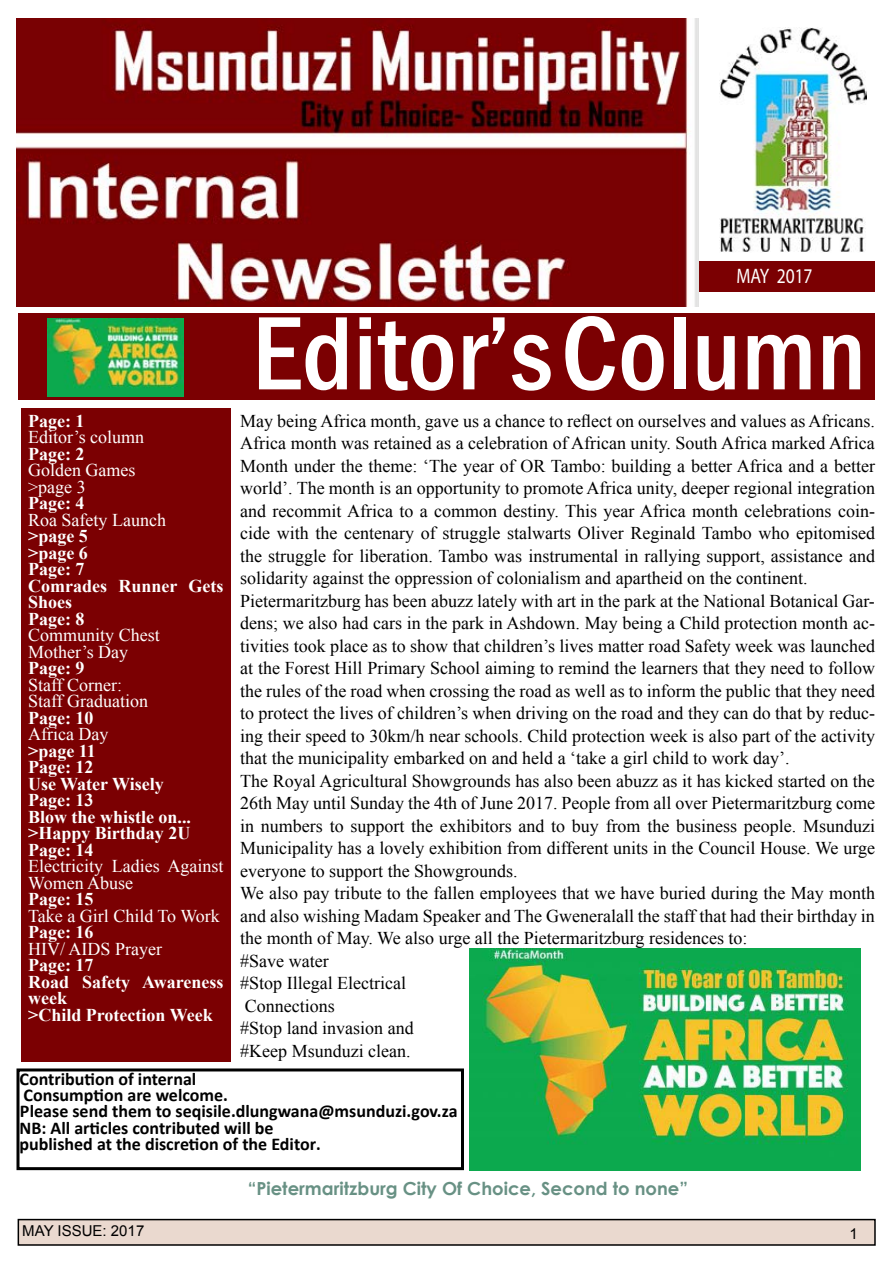
<style>
.page{position:relative;width:893px;height:1263px;background:#fff}
.page>*{position:absolute;margin:0;border:0;box-sizing:border-box;transform-origin:0 0}
.t1{font:500 condensed 108px "Franklin Gothic";color:#fff}
.t2{font:21px "Myriad Pro";color:#fff;scale:.83 1}
.t3{font:18px/22.5px "Times New Roman";color:#000}
.t4{font:700 18px/16.5px "Times New Roman";color:#fff}
.t5{font:18px/16.5px "Times New Roman";color:#fff}
.t6{font:700 18px/16.2px "Calibri";color:#000}
.t7{font:700 18px "Century Gothic";color:#689184}
.t8{font:15px "Arial";color:#000}
.s1{font-size:17.4px}
</style>
<div class="page">
<div style="left:18px;top:1219px;width:857px;height:26px;background:#ead9cf"></div>
<div style="left:18px;top:1219px;width:858px;height:27px;border:2px solid #000"></div>
<div style="left:686px;top:262px;width:189px;height:30px;background:#7b0002"></div>
<div style="left:18px;top:314px;width:857px;height:86px;background:#7b0002"></div>
<img style="left:719px;top:27px;width:147px;height:225px">
<div style="left:21px;top:409px;width:210px;height:653px;background:#7b0002"></div>
<img style="left:16px;top:18px;width:682px;height:288px">
<div style="left:16px;top:1068px;width:448px;height:102px;border:3px solid #000"></div>
<img style="left:48px;top:319px;width:136px;height:77px">
<img style="left:470px;top:948px;width:390px;height:222px">
<p class="t2" style="left:737px;top:263px;width:93px">MAY 2017</p>
<p class="t4" style="left:28px;top:412px;width:58px">Page: 1</p>
<p class="t5" style="left:28px;top:428px;width:118px">Editor’s column</p>
<p class="t4" style="left:28px;top:445px;width:58px">Page: 2</p>
<p class="t5" style="left:28px;top:461px;width:109px">Golden Games &gt;page 3</p>
<p class="t4" style="left:28px;top:494px;width:58px">Page: 4</p>
<p class="t5" style="left:28px;top:511px;width:139px">Roa Safety Launch</p>
<p class="t4" style="left:28px;top:527px;width:197px">&gt;page 5<br>&gt;page 6<br>Page: 7<br>Comrades Runner Gets<br>Shoes<br>Page: 8</p>
<p class="t5" style="left:28px;top:626px;width:133px">Community Chest<br>Mother’s Day</p>
<p class="t4" style="left:28px;top:659px;width:58px">Page: 9</p>
<p class="t5" style="left:28px;top:676px;width:122px">Staff Corner:<br>Staff Graduation</p>
<p class="t4" style="left:28px;top:709px;width:67px">Page: 10</p>
<p class="t5" style="left:28px;top:725px;width:82px">Africa Day</p>
<p class="t4" style="left:28px;top:742px;width:165px">&gt;page 11<br>Page: 12<br>Use Water Wisely<br>Page: 13<br>Blow the whistle on... &gt;Happy Birthday 2U<br>Page: 14</p>
<p class="t5" style="left:28px;top:857px;width:197px">Electricity Ladies Against<br>Women Abuse</p>
<p class="t4" style="left:28px;top:890px;width:67px">Page: 15</p>
<p class="t5" style="left:28px;top:907px;width:193px">Take a Girl Child To Work</p>
<p class="t4" style="left:28px;top:923px;width:67px">Page: 16</p>
<p class="t5" style="left:28px;top:940px;width:135px">HIV/ AIDS Prayer</p>
<p class="t4" style="left:28px;top:956px;width:197px">Page: 17<br>Road Safety Awareness week<br>&gt;Child Protection Week</p>
<h1 class="t1" style="left:252px;top:283px;width:616px">Editor’s Column</h1>
<p class="t3" style="left:240px;top:409px;width:636px">May being Africa month, gave us a chance to reflect on ourselves and values as Africans.<br>Africa month was retained as a celebration of African unity. South Africa marked Africa Month under the theme: ‘The year of OR Tambo: building a better Africa and a better world’. The month is an opportunity to promote Africa unity, deeper regional integration and recommit Africa to a common destiny. This year Africa month celebrations coin&shy;cide with the centenary of struggle stalwarts Oliver Reginald Tambo who epitomised the struggle for liberation. Tambo was instrumental in rallying support, assistance and solidarity against the oppression of colonialism and apartheid on the continent.<br>Pietermaritzburg has been abuzz lately with art in the park at the National Botanical Gar&shy;dens; we also had cars in the park in Ashdown. May being a Child protection month ac&shy;tivities took place as to show that children’s lives matter road Safety week was launched at the Forest Hill Primary School aiming to remind the learners that they need to follow the rules of the road when crossing the road as well as to inform the public that they need to protect the lives of children’s when driving on the road and they can do that by reduc&shy;ing their speed to 30km/h near schools. Child protection week is also part of the activity that the municipality embarked on and held a ‘take a girl child to work day’.<br>The Royal Agricultural Showgrounds has also been abuzz as it has kicked started on the 26th May until Sunday the 4th of June 2017. People from all over Pietermaritzburg come in numbers to support the exhibitors and to buy from the business people. Msunduzi Municipality has a lovely exhibition from different units in the Council House. We urge everyone to support the Showgrounds.<br>We also pay tribute to the fallen employees that we have buried during the May month and also wishing Madam Speaker and The Gweneralall the staff that had their birthday in the month of May. We also urge all the Pietermaritzburg residences to:<br>#Save water<br>#Stop Illegal Electrical<br>Connections<br>#Stop land invasion and<br>#Keep Msunduzi clean.</p>
<p class="t6" style="left:20px;top:1070px;width:440px">Contribution of internal<br>Consumption are welcome.<br>Please send them to seqisile.dlungwana@msunduzi.gov.za NB: All articles contributed will be<br>published at the discretion of the Editor<span class="s1">.</span></p>
<p class="t7" style="left:248px;top:1175px;width:442px">“Pietermaritzburg City Of Choice, Second to none”</p>
<p class="t8" style="left:22px;top:1220px;width:124px">MAY ISSUE: 2017</p>
<p class="t8" style="left:849px;top:1223px;width:10px">1</p>
</div>
